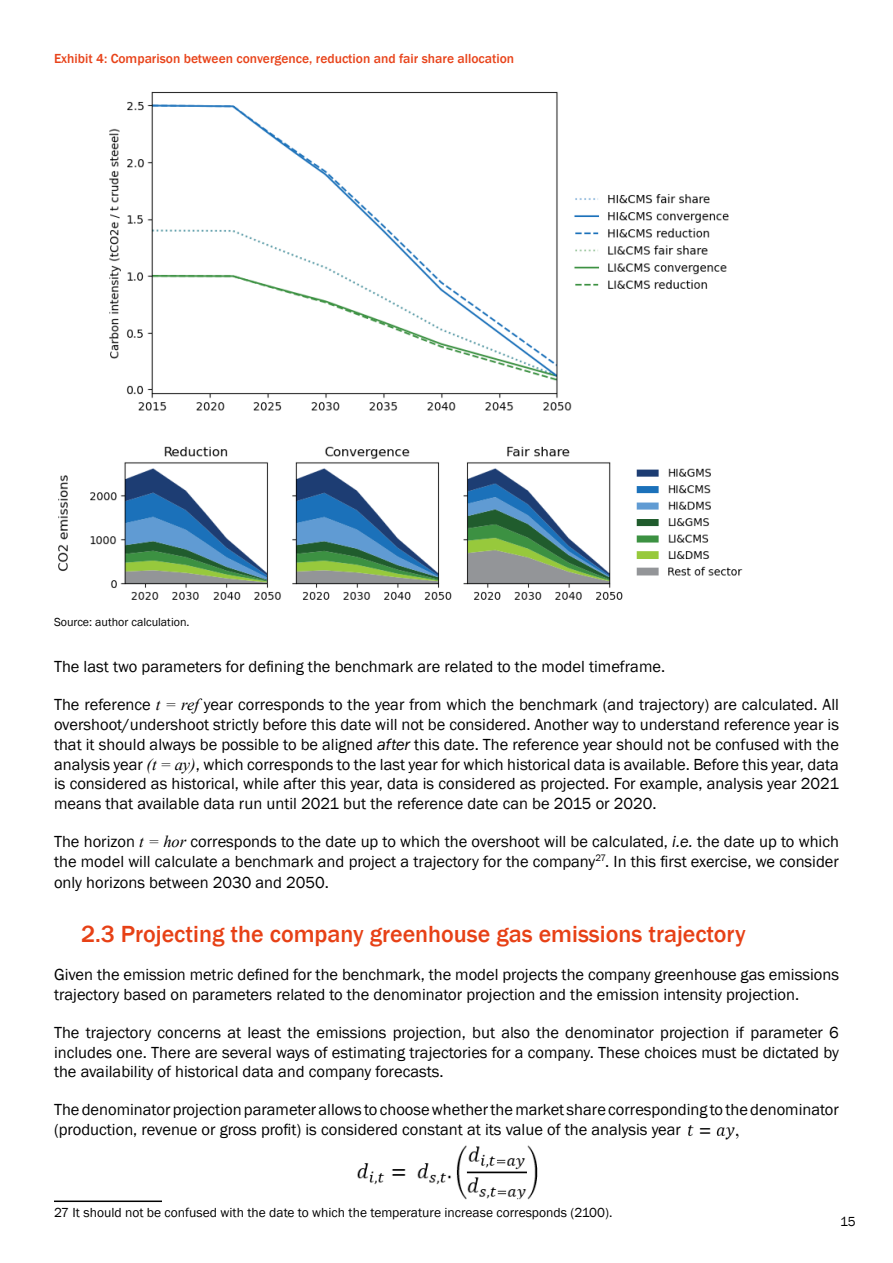
<style>
.page{position:relative;width:893px;height:1263px;background:#fff}
.page>*{position:absolute;margin:0;border:0;box-sizing:border-box;transform-origin:0 0}
.t1{font:500 24px "Franklin Gothic";color:#e74116}
.t2{font:16.5px/19.8px "Franklin Gothic";color:#000}
.t3{font:13.5px "Franklin Gothic";color:#000}
.t4{font:500 13.5px "Franklin Gothic";color:#e8431a}
.t5{font:12px "Franklin Gothic";color:#000}
.s1{font-family:"Times New Roman";font-style:italic}
.s2{font-style:italic}
</style>
<div class="page">
<img style="left:109px;top:91px;width:620px;height:320px">
<img style="left:58px;top:446px;width:685px;height:154px">
<hr style="left:54px;top:1200px;width:108px;height:2px;background:#000">
<img style="left:688px;top:1125px;width:51px;height:15px">
<img style="left:357px;top:1145px;width:181px;height:55px">
<p class="t4" style="left:54px;top:51px;width:462px">Exhibit 4: Comparison between convergence, reduction and fair share allocation</p>
<p class="t5" style="left:54px;top:614px;width:137px">Source: author calculation.</p>
<p class="t2" style="left:54px;top:657px;width:613px">The last two parameters for defining the benchmark are related to the model timeframe.</p>
<p class="t2" style="left:54px;top:695px;width:786px;text-align:justify">The reference <span class="s1">t = ref</span> year corresponds to the year from which the benchmark (and trajectory) are calculated. All overshoot/undershoot strictly before this date will not be considered. Another way to understand reference year is that it should always be possible to be aligned <span class="s2">after</span> this date. The reference year should not be confused with the analysis year <span class="s1">(t = ay)</span>, which corresponds to the last year for which historical data is available. Before this year, data is considered as historical, while after this year, data is considered as projected. For example, analysis year 2021 means that available data run until 2021 but the reference date can be 2015 or 2020.</p>
<p class="t2" style="left:54px;top:832px;width:786px">The horizon <span class="s1">t = hor</span> corresponds to the date up to which the overshoot will be calculated, <span class="s2">i.e.</span> the date up to which the model will calculate a benchmark and project a trajectory for the company<sup>27</sup>. In this first exercise, we consider</p>
<p class="t2" style="left:54px;top:873px;width:277px">only horizons between 2030 and 2050.</p>
<h1 class="t1" style="left:81px;top:919px;width:666px">2.3 Projecting the company greenhouse gas emissions trajectory</h1>
<p class="t2" style="left:54px;top:965px;width:786px">Given the emission metric defined for the benchmark, the model projects the company greenhouse gas emissions trajectory based on parameters related to the denominator projection and the emission intensity projection.</p>
<p class="t2" style="left:54px;top:1023px;width:786px;text-align:justify">The trajectory concerns at least the emissions projection, but also the denominator projection if parameter 6 includes one. There are several ways of estimating trajectories for a company. These choices must be dictated by the availability of historical data and company forecasts.</p>
<p class="t2" style="left:54px;top:1100px;width:786px">The denominator projection parameter allows to choose whether the market share corresponding to the denominator (production, revenue or gross profit) is considered constant at its value of the analysis year</p>
<p class="t3" style="left:54px;top:1204px;width:560px">27 It should not be confused with the date to which the temperature increase corresponds (2100).</p>
<p class="t3" style="left:840px;top:1213px;width:17px">15</p>
</div>
